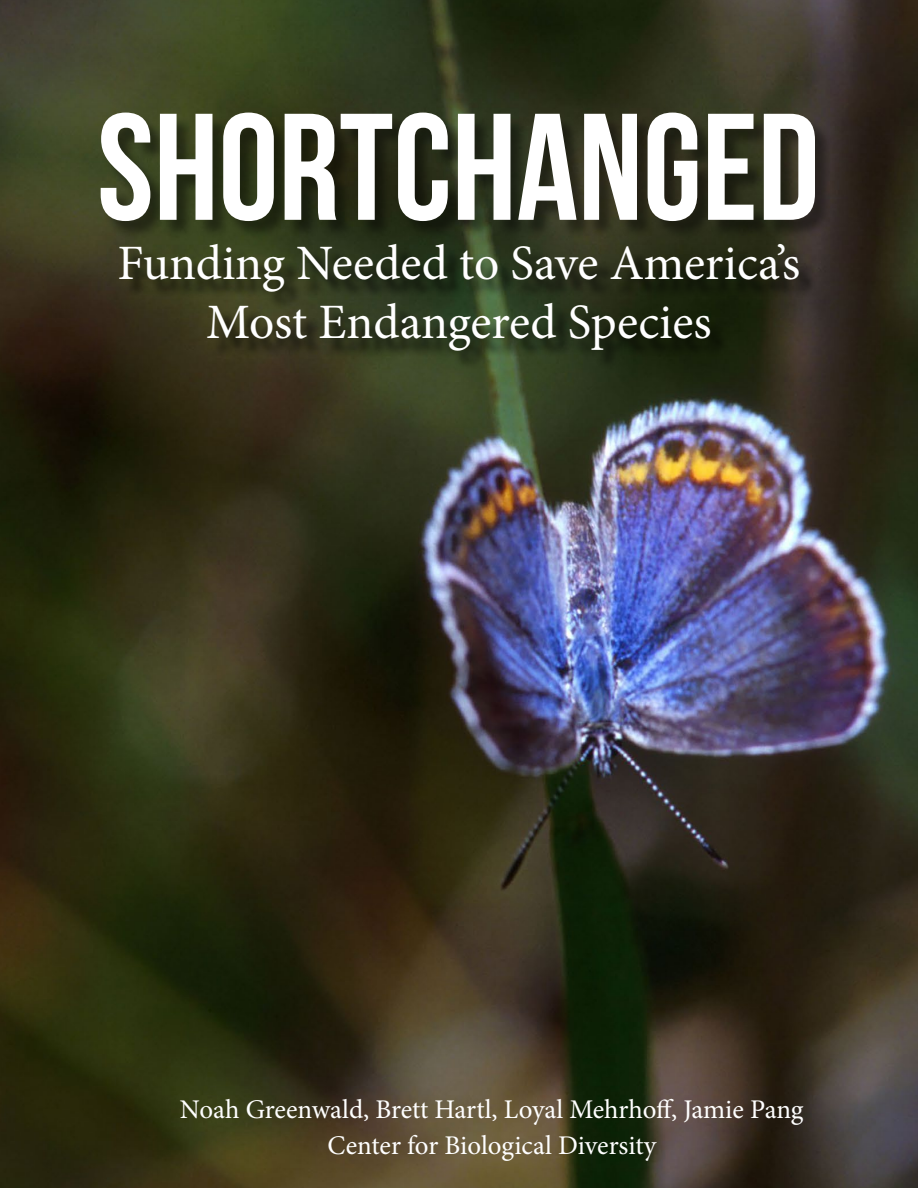
<style>
.page{position:relative;width:918px;height:1188px;background:#fff}
.page>*{position:absolute;margin:0;border:0;box-sizing:border-box;transform-origin:0 0}
.t1{font:700 151.5px "Bebas Neue";color:#fff}
.t2{font:49.5px/59.4px "Minion Pro";color:#fff;text-align:center}
.t3{font:27px/36px "Minion Pro";color:#fff;text-align:center}
</style>
<div class="page">
<img style="left:0;top:0;width:918px;height:1188px">
<div style="left:103px;top:115px;width:731px;height:125px;background:#000;opacity:.42"></div>
<div style="left:123px;top:247px;width:694px;height:123px;background:#000;opacity:.75"></div>
<h1 class="t1" style="left:97px;top:84px;width:724px">SHORTCHANGED</h1>
<h2 class="t2" style="left:118px;top:234px;width:684px">Funding Needed to Save America’s<br>Most Endangered Species</h2>
<p class="t3" style="left:180px;top:1091px;width:625px">Noah Greenwald, Brett Hartl, Loyal Mehrhoff, Jamie Pang<br>Center for Biological Diversity</p>
</div>
